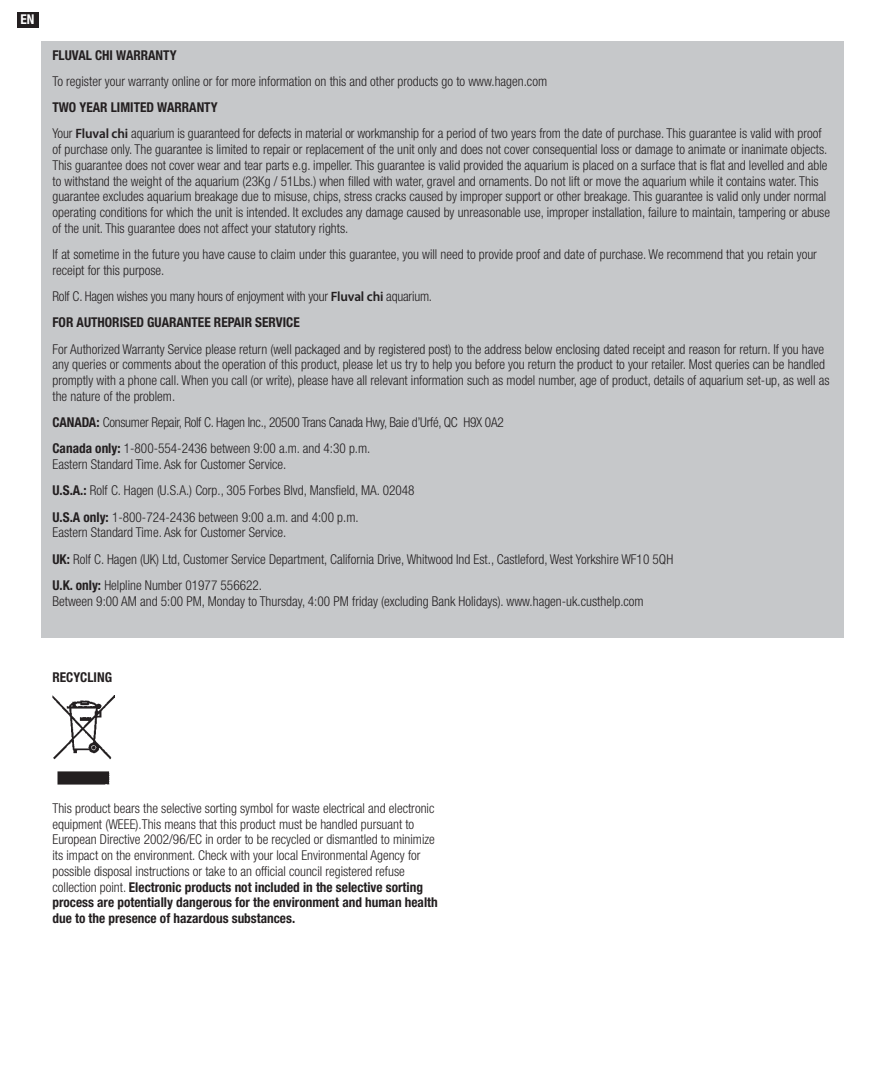
<style>
.page{position:relative;width:882px;height:1071px;background:#fff}
.page>*{position:absolute;margin:0;border:0;box-sizing:border-box;transform-origin:0 0}
.t1{font:300 condensed 13.65px/15.8px "Helvetica Neue LT Std";color:#231f20}
.t2{font:700 condensed 13.65px/15.8px "Helvetica Neue LT Com";color:#231f20}
.t3{font:300 condensed 13.65px/26.2px "Helvetica Neue LT Std";letter-spacing:-.02em;color:#231f20}
.t4{font:700 condensed 13.47px "Helvetica Neue LT Com";color:#fff}
.s1{font-family:"Myriad Pro";font-weight:600;font-stretch:normal}
.s2{font-family:"Helvetica Neue LT Com";font-weight:700}
.s3{font-family:"Helvetica Neue LT Std";font-weight:300}
</style>
<div class="page">
<div style="left:17px;top:12px;width:21px;height:16px;background:#231f20"></div>
<div style="left:41px;top:41px;width:803px;height:597px;background:#c6c8ca"></div>
<img style="left:52px;top:696px;width:63px;height:89px">
<p class="t4" style="left:21px;top:14px;width:15px">EN</p>
<p class="t2" style="left:52px;top:48px;width:126px">FLUVAL CHI WARRANTY</p>
<p class="t1" style="left:52px;top:75px;width:496px">To register your warranty online or for more information on this and other products go to www.hagen.com</p>
<p class="t2" style="left:52px;top:101px;width:167px">TWO YEAR LIMITED WARRANTY</p>
<p class="t1" style="left:52px;top:127px;width:779px">Your <span class="s1">Fluval chi</span> aquarium is guaranteed for defects in material or workmanship for a period of two years from the date of purchase. This guarantee is valid with proof of purchase only. The guarantee is limited to repair or replacement of the unit only and does not cover consequential loss or damage to animate or inanimate objects.<br>This guarantee does not cover wear and tear parts e.g. impeller. This guarantee is valid provided the aquarium is placed on a surface that is flat and levelled and able to withstand the weight of the aquarium (23Kg / 51Lbs.) when filled with water, gravel and ornaments. Do not lift or move the aquarium while it contains water. This guarantee excludes aquarium breakage due to misuse, chips, stress cracks caused by improper support or other breakage. This guarantee is valid only under normal operating conditions for which the unit is intended. It excludes any damage caused by unreasonable use, improper installation, failure to maintain, tampering or abuse of the unit. This guarantee does not affect your statutory rights.</p>
<p class="t1" style="left:52px;top:248px;width:766px">If at sometime in the future you have cause to claim under this guarantee, you will need to provide proof and date of purchase. We recommend that you retain your receipt for this purpose.</p>
<p class="t1" style="left:52px;top:290px;width:381px">Rolf C. Hagen wishes you many hours of enjoyment with your <span class="s1">Fluval chi</span> aquarium.</p>
<p class="t2" style="left:53px;top:316px;width:249px">FOR AUTHORISED GUARANTEE REPAIR SERVICE</p>
<p class="t1" style="left:53px;top:342px;width:779px">For Authorized Warranty Service please return (well packaged and by registered post) to the address below enclosing dated receipt and reason for return. If you have any queries or comments about the operation of this product, please let us try to help you before you return the product to your retailer. Most queries can be handled promptly with a phone call. When you call (or write), please have all relevant information such as model number, age of product, details of aquarium set-up, as well as the nature of the problem.</p>
<p class="t3" style="left:53px;top:411px;width:453px"><span class="s2">CANADA:</span> Consumer Repair, Rolf C. Hagen Inc., 20500 Trans Canada Hwy, Baie d’Urfé, QC H9X 0A2<br><span class="s2">Canada only:</span> 1-800-554-2436 between 9:00 a.m. and 4:30 p.m.</p>
<p class="t1" style="left:52px;top:453px;width:364px;line-height:26.2px">Eastern Standard Time. Ask for Customer Service.<br><span class="s2">U.S.A.:</span> Rolf C. Hagen (U.S.A.) Corp., 305 Forbes Blvd, Mansfield, MA. 02048<br><span class="s2">U.S.A only:</span> 1-800-724-2436 between 9:00 a.m. and 4:00 p.m.</p>
<p class="t1" style="left:52px;top:521px;width:622px;line-height:26.2px">Eastern Standard Time. Ask for Customer Service.<br><span class="s2">UK:</span> Rolf C. Hagen (UK) Ltd, Customer Service Department, California Drive, Whitwood Ind Est., Castleford, West Yorkshire WF10 5QH<br><span class="s2">U.K. only:</span> Helpline Number 01977 556622.</p>
<p class="t1" style="left:52px;top:595px;width:593px">Between 9:00 AM and 5:00 PM, Monday to Thursday, 4:00 PM friday (excluding Bank Holidays). www.hagen-uk.custhelp.com</p>
<p class="t2" style="left:52px;top:670px;width:61px">RECYCLING</p>
<p class="t1" style="left:52px;top:802px;width:384px">This product bears the selective sorting symbol for waste electrical and electronic equipment (WEEE).This means that this product must be handled pursuant to European Directive 2002/96/EC in order to be recycled or dismantled to minimize its impact on the environment. Check with your local Environmental Agency for possible disposal instructions or take to an official council registered refuse</p>
<p class="t2" style="left:52px;top:880px;width:387px"><span class="s3">collection point.</span> Electronic products not included in the selective sorting process are potentially dangerous for the environment and human health due to the presence of hazardous substances.</p>
</div>
